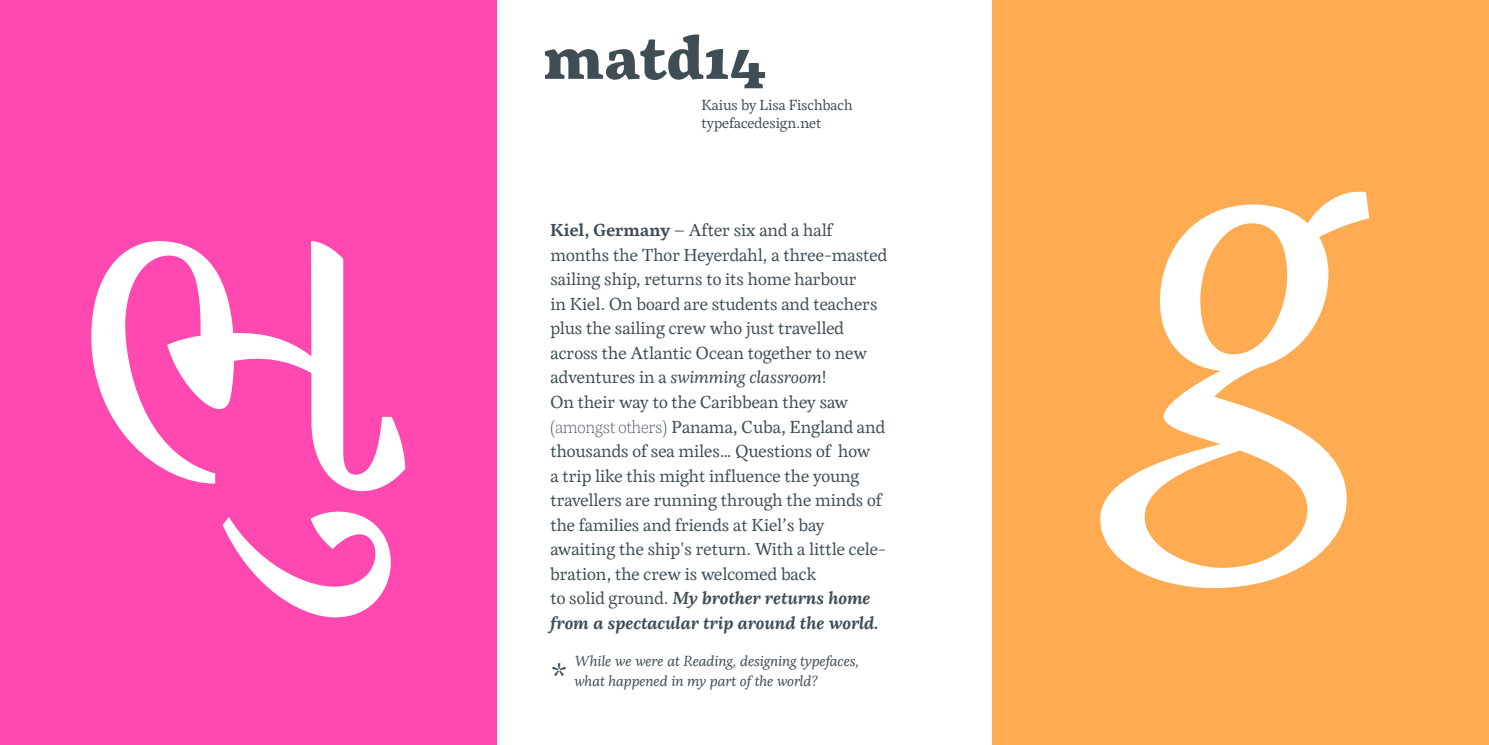
<style>
.page{position:relative;width:1489px;height:745px;background:#fff}
.page>*{position:absolute;margin:0;border:0;box-sizing:border-box;transform-origin:0 0}
.t1{font:italic 492.45px "MATD1314 Lisa Kaius";color:#fff}
.t2{font:392.7px "MATD1314 Lisa Kaius Regular Gujarati";color:#fff}
.t3{font:900 58.1px "MATD1314 Lisa Kaius";color:#3f4d55}
.t4{font:32.2px "MATD1314 Lisa Kaius";color:#3f4d55}
.t5{font:16.62px/24.5px "MATD1314 Lisa Kaius";color:#3f4d55}
.t6{font:italic 14px/19.2px "MATD1314 Lisa Kaius";color:#3f4d55}
.t7{font:14px/17.5px "MATD1314 Lisa Kaius";color:#3f4d55}
.s1{font-weight:700}
.s2{font-style:italic}
.s3{font-weight:300}
.s4{font-weight:700;font-style:italic}
</style>
<div class="page">
<div style="left:0;top:0;width:496px;height:744px;background:#ff48b0"></div>
<div style="left:992px;top:0;width:496px;height:744px;background:#ffab51"></div>
<h2 class="t2" style="left:85px;top:31px;width:328px">ભુ</h2>
<h3 class="t3" style="left:543px;top:17px;width:225px">matd14</h3>
<p class="t7" style="left:701px;top:96px;width:153px">Kaius by Lisa Fischbach typefacedesign.net</p>
<p class="t5" style="left:550px;top:218px;width:338px"><span class="s1">Kiel, Germany</span> – After six and a half months the Thor Heyerdahl, a three-masted sailing ship, returns to its home harbour<br>in Kiel. On board are students and teachers plus the sailing crew who just travelled across the Atlantic Ocean together to new adventures in a <span class="s2">swimming classroom</span>!<br>On their way to the Caribbean they saw <span class="s3">(amongst others)</span> Panama, Cuba, England and thousands of sea miles… Questions of how<br>a trip like this might influence the young travellers are running through the minds of the families and friends at Kiel’s bay awaiting the ship's return. With a little cele&shy;bration, the crew is welcomed back<br>to solid ground. <span class="s4">My brother returns home from a spectacular trip around the world.</span></p>
<h3 class="t4" style="left:551px;top:654px;width:17px">*</h3>
<p class="t6" style="left:574px;top:651px;width:286px">While we were at Reading, designing typefaces, what happened in my part of the world?</p>
<h1 class="t1" style="left:1134px;top:-55px;width:218px">g</h1>
</div>
